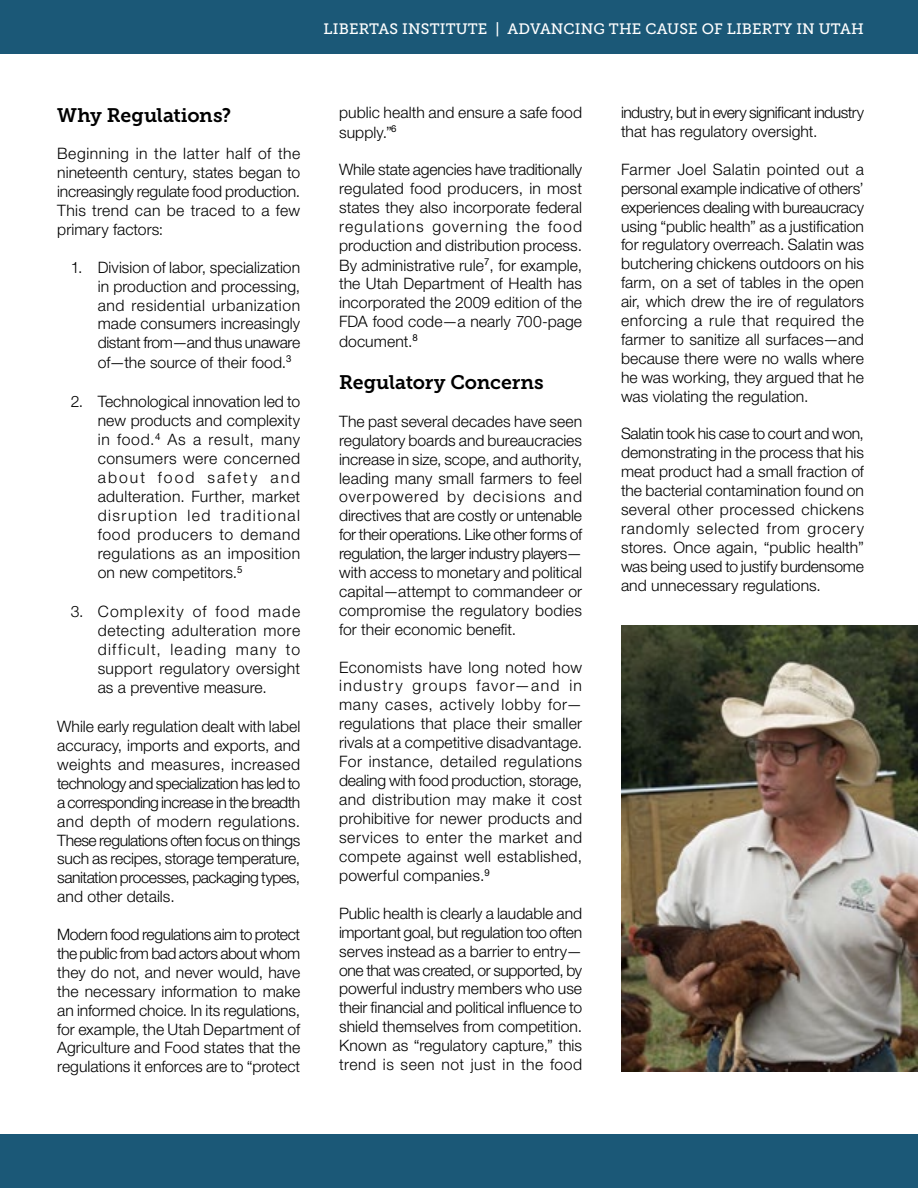
<style>
.page{position:relative;width:918px;height:1188px;background:#fff}
.page>*{position:absolute;margin:0;border:0;box-sizing:border-box;transform-origin:0 0}
.t1{font:19.5px "Museo Slab 700";letter-spacing:-.005em;color:#000}
.t2{font:300 15.75px/18.9px "Helvetica Neue LT Pro";letter-spacing:.005em;color:#000;text-align:justify}
.t3{font:300 15.75px/18.9px "Helvetica Neue LT Pro";letter-spacing:-.025em;color:#000}
.t4{font:15px "Museo Slab 500";letter-spacing:.01em;color:#fff}
</style>
<div class="page">
<div style="left:0;top:1134px;width:918px;height:54px;background:#1b5877"></div>
<div style="left:0;top:0;width:918px;height:54px;background:#1b5877"></div>
<img style="left:622px;top:625px;width:296px;height:447px">
<p class="t4" style="left:324px;top:20px;width:542px">LIBERTAS INSTITUTE | ADVANCING THE CAUSE OF LIBERTY IN UTAH</p>
<p class="t1" style="left:57px;top:104px;width:176px">Why Regulations?</p>
<p class="t2" style="left:57px;top:144px;width:245px">Beginning in the latter half of the nineteenth century, states began to increasingly regulate food production.<br>This trend can be traced to a few primary factors:</p>
<p class="t2" style="left:98px;top:257px;width:204px;text-indent:-27px">1. Division of labor, specialization in production and processing, and residential urbanization made consumers increasingly distant from—and thus unaware of—the source of their food.<sup>3</sup></p>
<p class="t2" style="left:98px;top:392px;width:204px;text-indent:-27px">2. Technological innovation led to new products and complexity in food.<sup>4</sup> As a result, many consumers were concerned about food safety and adulteration. Further, market disruption led traditional food producers to demand regulations as an imposition on new competitors.<sup>5</sup></p>
<p class="t2" style="left:98px;top:602px;width:204px;text-indent:-27px">3. Complexity of food made detecting adulteration more difficult, leading many to support regulatory oversight as a preventive measure.</p>
<p class="t2" style="left:57px;top:717px;width:245px">While early regulation dealt with label accuracy, imports and exports, and weights and measures, increased technology and specialization has led to a corresponding increase in the breadth and depth of modern regulations.<br>These regulations often focus on things such as recipes, storage temperature, sanitation processes, packaging types, and other details.</p>
<p class="t2" style="left:57px;top:925px;width:245px">Modern food regulations aim to protect the public from bad actors about whom they do not, and never would, have the necessary information to make an informed choice. In its regulations, for example, the Utah Department of Agriculture and Food states that the regulations it enforces are to “protect</p>
<p class="t2" style="left:339px;top:102px;width:245px;line-height:19.5px">public health and ensure a safe food supply.”<sup>6</sup></p>
<p class="t2" style="left:339px;top:160px;width:245px">While state agencies have traditionally regulated food producers, in most states they also incorporate federal regulations governing the food production and distribution process.<br>By administrative rule<sup>7</sup>, for example, the Utah Department of Health has incorporated the 2009 edition of the FDA food code—a nearly 700-page document.<sup>8</sup></p>
<p class="t1" style="left:339px;top:371px;width:206px">Regulatory Concerns</p>
<p class="t2" style="left:339px;top:411px;width:245px">The past several decades have seen regulatory boards and bureaucracies increase in size, scope, and authority, leading many small farmers to feel overpowered by decisions and directives that are costly or untenable for their operations. Like other forms of regulation, the larger industry players— with access to monetary and political capital—attempt to commandeer or compromise the regulatory bodies for their economic benefit.</p>
<p class="t2" style="left:339px;top:657px;width:245px">Economists have long noted how industry groups favor—and in many cases, actively lobby for— regulations that place their smaller rivals at a competitive disadvantage.<br>For instance, detailed regulations dealing with food production, storage, and distribution may make it cost prohibitive for newer products and services to enter the market and compete against well established, powerful companies.<sup>9</sup></p>
<p class="t2" style="left:339px;top:903px;width:245px">Public health is clearly a laudable and important goal, but regulation too often serves instead as a barrier to entry— one that was created, or supported, by powerful industry members who use their financial and political influence to shield themselves from competition.<br>Known as “regulatory capture,” this trend is seen not just in the food</p>
<p class="t3" style="left:621px;top:103px;width:245px">industry, but in every significant industry that has regulatory oversight.</p>
<p class="t2" style="left:621px;top:159px;width:245px">Farmer Joel Salatin pointed out a personal example indicative of others’ experiences dealing with bureaucracy using “public health” as a justification for regulatory overreach. Salatin was butchering chickens outdoors on his farm, on a set of tables in the open air, which drew the ire of regulators enforcing a rule that required the farmer to sanitize all surfaces—and because there were no walls where he was working, they argued that he was violating the regulation.</p>
<p class="t2" style="left:621px;top:424px;width:245px">Salatin took his case to court and won, demonstrating in the process that his meat product had a small fraction of the bacterial contamination found on several other processed chickens randomly selected from grocery stores. Once again, “public health” was being used to justify burdensome and unnecessary regulations.</p>
</div>
